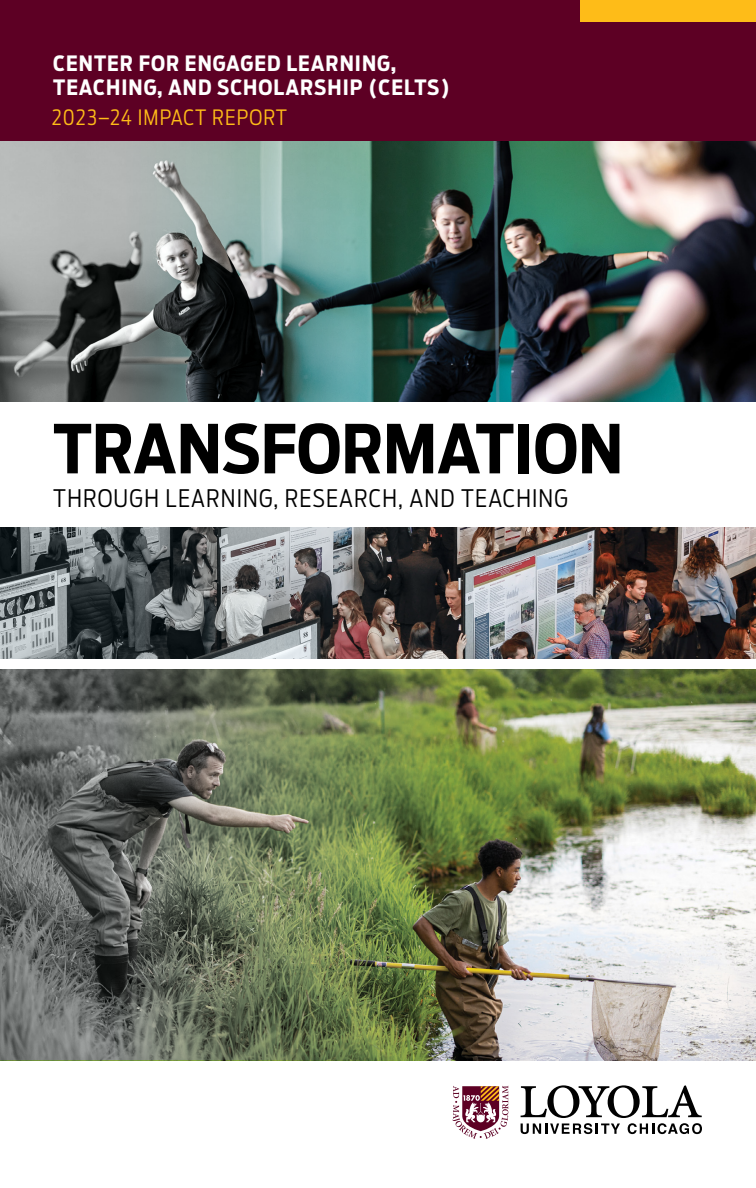
<style>
.page{position:relative;width:756px;height:1188px;background:#fff}
.page>*{position:absolute;margin:0;border:0;box-sizing:border-box;transform-origin:0 0}
.t1{font:700 66.9px "Antenna Cond";color:#000}
.t2{font:300 24px "Antenna Cond";letter-spacing:.05em;color:#000}
.t3{font:700 21px/24px "Antenna Cond";letter-spacing:.05em;color:#fff}
.t4{font:300 21px "Antenna Cond";letter-spacing:.05em;color:#febc18}
</style>
<div class="page">
<img style="left:536px;top:140px;width:220px;height:262px">
<img style="left:0;top:140px;width:536px;height:262px">
<img style="left:494px;top:669px;width:262px;height:391px">
<img style="left:0;top:669px;width:494px;height:391px">
<img style="left:614px;top:527px;width:142px;height:132px">
<img style="left:0;top:527px;width:614px;height:132px">
<svg style="left:521px;top:1085px;width:181px;height:49px"></svg>
<svg style="left:452px;top:1086px;width:56px;height:53px"></svg>
<div style="left:0;top:0;width:756px;height:140px;background:#5d0024"></div>
<div style="left:580px;top:0;width:176px;height:22px;background:#febc18"></div>
<p class="t3" style="left:53px;top:51px;width:398px">CENTER FOR ENGAGED LEARNING,<br>TEACHING, AND SCHOLARSHIP (CELTS)</p>
<p class="t4" style="left:52px;top:104px;width:237px">2023–24 IMPACT REPORT</p>
<h1 class="t1" style="left:53px;top:404px;width:572px">TRANSFORMATION</h1>
<p class="t2" style="left:53px;top:483px;width:516px">THROUGH LEARNING, RESEARCH, AND TEACHING</p>
</div>
